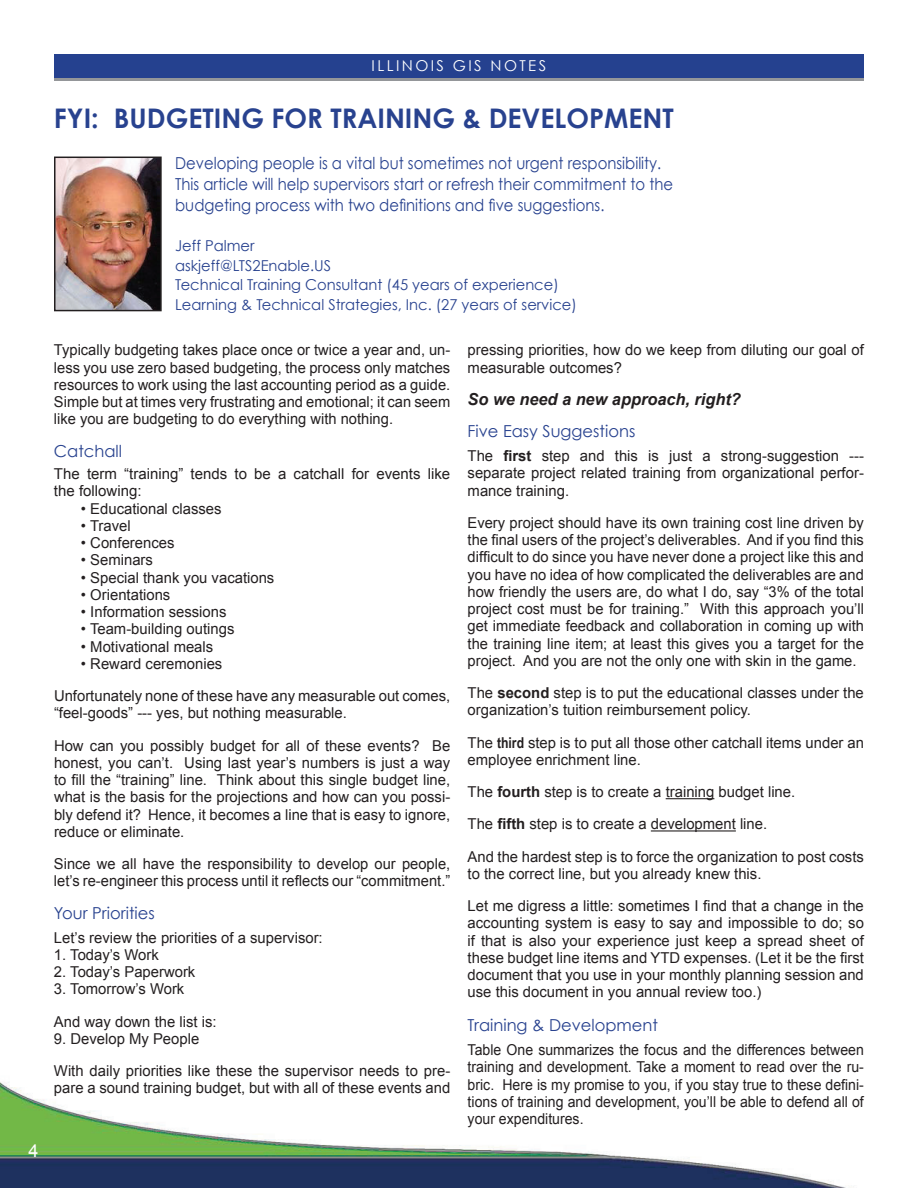
<style>
.page{position:relative;width:918px;height:1188px;background:#fff}
.page>*{position:absolute;margin:0;border:0;box-sizing:border-box;transform-origin:0 0}
.t1{font:700 27px "Century Gothic";color:#28428f}
.t2{font:18px "Arial";color:#fff}
.t3{font:16.5px/21px "Century Gothic";color:#28428f;scale:.9 1}
.t4{font:16.5px "Century Gothic";color:#28428f}
.t5{font:italic 700 16.5px "Arial";color:#231f20}
.t6{font:15px/17.2px "Arial";color:#231f20}
.t7{font:15px/17.2px "Arial";color:#231f20;text-align:justify;scale:.94 1}
.t8{font:15px/19.5px "Century Gothic";color:#28428f}
.t9{font:15px "Century Gothic";letter-spacing:.16em;color:#fff}
.s1{font-weight:700}
.s2{font-family:"Arial Narrow";font-weight:700}
</style>
<div class="page">
<img style="left:0;top:1082px;width:846px;height:106px">
<div style="left:54px;top:54px;width:810px;height:25px;background:#25418f"></div>
<hr style="left:54px;top:79px;width:810px;height:2px;background:#949699">
<img style="left:57px;top:160px;width:102px;height:148px">
<div style="left:54px;top:157px;width:108px;height:154px;border:2px solid #231f20"></div>
<hr style="left:666px;top:798px;width:48px;height:1px;background:#231f20">
<hr style="left:651px;top:830px;width:85px;height:2px;background:#231f20">
<p class="t2" style="left:29px;top:1139px;width:12px">4</p>
<p class="t9" style="left:372px;top:57px;width:176px">ILLINOIS GIS NOTES</p>
<h1 class="t1" style="left:54px;top:101px;width:111px">FYI: BUDGETING</h1>
<h1 class="t1" style="left:272px;top:101px;width:87px">FOR TRAINING</h1>
<h1 class="t1" style="left:463px;top:101px;width:96px">&amp; DEVELOPMENT</h1>
<p class="t3" style="left:175px;top:152px;width:555px">Developing people is a vital but sometimes not urgent responsibility.<br>This article will help supervisors start or refresh their commitment to the budgeting process with two definitions and five suggestions.</p>
<p class="t8" style="left:175px;top:236px;width:403px">Jeff Palmer<br>askjeff@LTS2Enable.US<br>Technical Training Consultant (45 years of experience)<br>Learning &amp; Technical Strategies, Inc. (27 years of service)</p>
<p class="t6" style="left:54px;top:342px;width:398px;text-align:justify">Typically budgeting takes place once or twice a year and, un&shy;less you use zero based budgeting, the process only matches resources to work using the last accounting period as a guide.<br>Simple but at times very frustrating and emotional; it can seem like you are budgeting to do everything with nothing.</p>
<p class="t4" style="left:54px;top:441px;width:70px">Catchall</p>
<p class="t6" style="left:54px;top:465px;width:398px">The term “training” tends to be a catchall for events like the following:</p>
<p class="t6" style="left:81px;top:500px;width:142px">• Educational classes</p>
<p class="t6" style="left:81px;top:517px;width:51px">• Travel</p>
<p class="t6" style="left:81px;top:534px;width:95px">• Conferences</p>
<p class="t6" style="left:81px;top:552px;width:74px">• Seminars</p>
<p class="t6" style="left:81px;top:569px;width:195px">• Special thank you vacations</p>
<p class="t6" style="left:81px;top:586px;width:91px">• Orientations</p>
<p class="t6" style="left:81px;top:603px;width:147px">• Information sessions</p>
<p class="t6" style="left:81px;top:621px;width:155px">• Team-building outings</p>
<p class="t6" style="left:81px;top:638px;width:134px">• Motivational meals</p>
<p class="t6" style="left:54px;top:648px;width:398px;line-height:32.2px;text-indent:27px">• Reward ceremonies<br>Unfortunately none of these have any measurable out comes,</p>
<p class="t6" style="left:54px;top:697px;width:398px;line-height:32.2px">“feel-goods” --- yes, but nothing measurable.<br>How can you possibly budget for all of these events? Be</p>
<p class="t6" style="left:54px;top:754px;width:398px;text-align:justify">honest, you can’t. Using last year’s numbers is just a way to fill the “training” line. Think about this single budget line, what is the basis for the projections and how can you possi&shy;bly defend it? Hence, it becomes a line that is easy to ignore, reduce or eliminate.</p>
<p class="t6" style="left:54px;top:855px;width:398px">Since we all have the responsibility to develop our people, let’s re-engineer this process until it reflects our “commitment.”</p>
<p class="t4" style="left:54px;top:903px;width:102px">Your Priorities</p>
<p class="t6" style="left:54px;top:929px;width:270px">Let’s review the priorities of a supervisor:</p>
<p class="t6" style="left:54px;top:946px;width:106px">1. Today’s Work</p>
<p class="t6" style="left:54px;top:963px;width:143px">2. Today’s Paperwork</p>
<p class="t6" style="left:54px;top:973px;width:164px;line-height:32.2px">3. Tomorrow’s Work<br>And way down the list is:</p>
<p class="t6" style="left:54px;top:1023px;width:398px;line-height:32.2px">9. Develop My People<br>With daily priorities like these the supervisor needs to pre-</p>
<p class="t6" style="left:54px;top:1080px;width:398px">pare a sound training budget, but with all of these events and</p>
<p class="t6" style="left:468px;top:342px;width:398px">pressing priorities, how do we keep from diluting our goal of measurable outcomes?</p>
<p class="t5" style="left:468px;top:388px;width:275px">So we need a new approach, right?</p>
<p class="t4" style="left:468px;top:421px;width:169px">Five Easy Suggestions</p>
<p class="t6" style="left:468px;top:447px;width:398px;text-align:justify">The <span class="s1">first</span> step and this is just a strong-suggestion --- separate project related training from organizational perfor&shy;mance training.</p>
<p class="t6" style="left:468px;top:514px;width:398px;text-align:justify">Every project should have its own training cost line driven by the final users of the project’s deliverables. And if you find this difficult to do since you have never done a project like this and you have no idea of how complicated the deliverables are and how friendly the users are, do what I do, say “3% of the total project cost must be for training.” With this approach you’ll get immediate feedback and collaboration in coming up with the training line item; at least this gives you a target for the project. And you are not the only one with skin in the game.</p>
<p class="t6" style="left:468px;top:684px;width:398px">The <span class="s1">second</span> step is to put the educational classes under the organization’s tuition reimbursement policy.</p>
<p class="t6" style="left:468px;top:734px;width:398px">The <span class="s2">third</span> step is to put all those other catchall items under an employee enrichment line.</p>
<p class="t6" style="left:468px;top:776px;width:398px;line-height:32.2px">The <span class="s1">fourth</span> step is to create a training budget line.<br>The <span class="s1">fifth</span> step is to create a development line.<br>And the hardest step is to force the organization to post costs</p>
<p class="t6" style="left:468px;top:858px;width:398px;line-height:32.2px">to the correct line, but you already knew this.<br>Let me digress a little: sometimes I find that a change in the</p>
<p class="t6" style="left:468px;top:915px;width:398px;text-align:justify">accounting system is easy to say and impossible to do; so if that is also your experience just keep a spread sheet of these budget line items and YTD expenses. (Let it be the first document that you use in your monthly planning session and use this document in you annual review too.)</p>
<p class="t4" style="left:468px;top:1015px;width:192px">Training &amp; Development</p>
<p class="t7" style="left:468px;top:1041px;width:423px">Table One summarizes the focus and the differences between training and development. Take a moment to read over the ru&shy;bric. Here is my promise to you, if you stay true to these defini&shy;tions of training and development, you’ll be able to defend all of your expenditures.</p>
</div>
